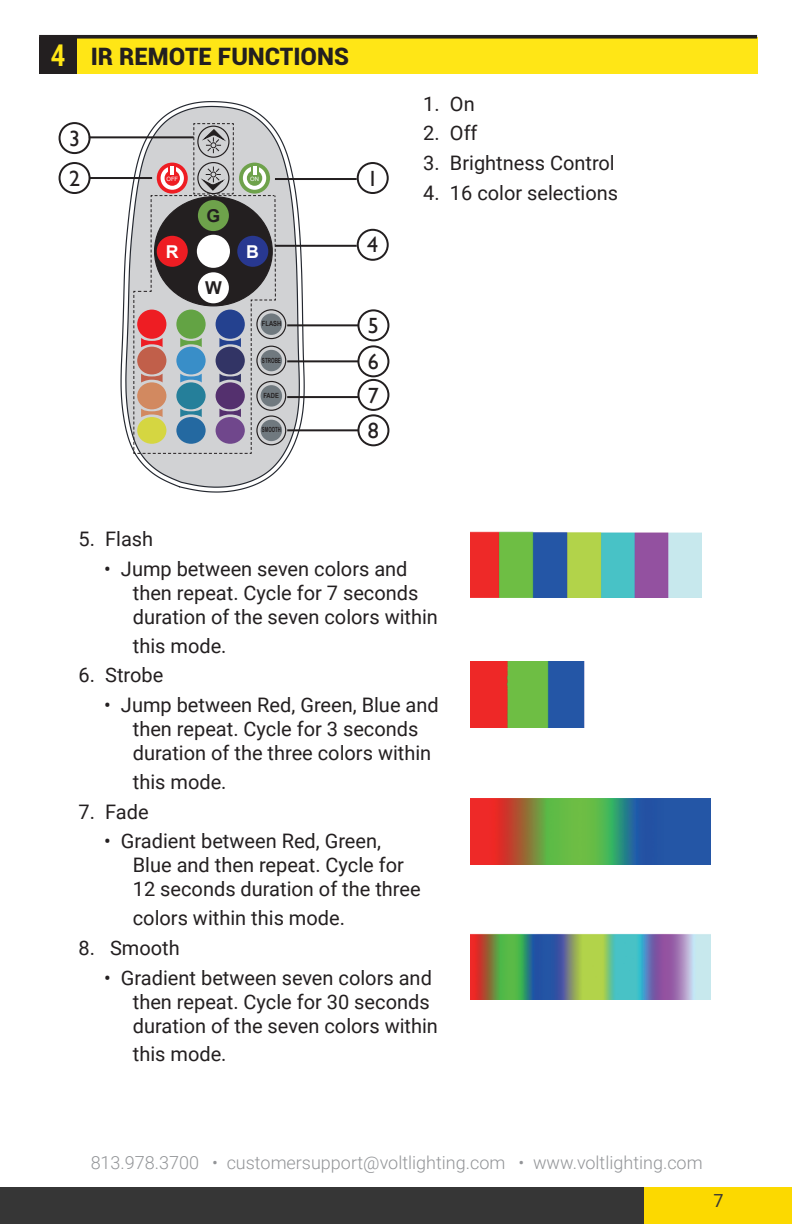
<style>
.page{position:relative;width:792px;height:1224px;background:#fff}
.page>*{position:absolute;margin:0;border:0;box-sizing:border-box;transform-origin:0 0}
.spec_numbers{font:700 30px "Roboto";color:#ffe616;scale:.84 1}
.t1{font:900 24px "Roboto";color:#231f20}
.t2{font:22px "Gill Sans";color:#231f20}
.t3{font:20px/24px "Roboto";color:#231f20}
.copyright{font:300 18px "Roboto";color:#939598}
.t4{font:18px "Roboto";color:#363636}
.t5{font:700 17.8px "Arial";color:#fff}
.t6{font:700 17.8px "Arial";color:#231f20}
.t7{font:700 7px "Arial Narrow";color:#231f20}
.t8{font:700 7px "Arial Narrow";color:#231f20;scale:.75 1}
.t9{font:700 7px "Arial Narrow";color:#231f20;scale:.79 1}
.t10{font:6px "Arial";color:#fff}
</style>
<div class="page">
<div style="left:1px;top:1188px;width:644px;height:36px;background:#363636"></div>
<div style="left:645px;top:1188px;width:147px;height:36px;background:#fcd900"></div>
<div style="left:46px;top:37px;width:711px;height:37px;background:#ffe616"></div>
<div style="left:39px;top:37px;width:38px;height:37px;background:#231f20"></div>
<div style="left:39px;top:35px;width:718px;height:4px;border:2px solid #231f20"></div>
<svg style="left:120px;top:101px;width:185px;height:392px"></svg>
<div style="left:256px;top:309px;width:30px;height:30px;border:1px solid #231f20;border-radius:50%"></div>
<div style="left:261px;top:313px;width:21px;height:22px;background:#70797f;border-radius:50%"></div>
<div style="left:256px;top:381px;width:30px;height:30px;border:1px solid #231f20;border-radius:50%"></div>
<div style="left:261px;top:385px;width:21px;height:22px;background:#70797f;border-radius:50%"></div>
<div style="left:256px;top:415px;width:30px;height:30px;border:1px solid #231f20;border-radius:50%"></div>
<div style="left:261px;top:420px;width:21px;height:21px;background:#70797f;border-radius:50%"></div>
<div style="left:256px;top:346px;width:30px;height:30px;border:1px solid #231f20;border-radius:50%"></div>
<div style="left:261px;top:350px;width:21px;height:21px;background:#70797f;border-radius:50%"></div>
<hr style="left:89px;top:136px;width:105px;height:2px;background:#231f20">
<hr style="left:287px;top:324px;width:71px;height:2px;background:#231f20">
<hr style="left:275px;top:245px;width:82px;height:2px;background:#231f20">
<hr style="left:275px;top:178px;width:82px;height:2px;background:#231f20">
<hr style="left:90px;top:177px;width:62px;height:2px;background:#231f20">
<hr style="left:287px;top:360px;width:71px;height:2px;background:#231f20">
<hr style="left:287px;top:396px;width:71px;height:2px;background:#231f20">
<hr style="left:287px;top:429px;width:71px;height:2px;background:#231f20">
<div style="left:59px;top:162px;width:32px;height:32px;border:2px solid #231f20;border-radius:50%"></div>
<div style="left:59px;top:122px;width:32px;height:32px;border:2px solid #231f20;border-radius:50%"></div>
<div style="left:357px;top:229px;width:32px;height:32px;border:2px solid #231f20;border-radius:50%"></div>
<div style="left:357px;top:162px;width:32px;height:32px;border:2px solid #231f20;border-radius:50%"></div>
<div style="left:357px;top:309px;width:32px;height:32px;border:2px solid #231f20;border-radius:50%"></div>
<div style="left:357px;top:345px;width:32px;height:32px;border:2px solid #231f20;border-radius:50%"></div>
<div style="left:357px;top:379px;width:32px;height:32px;border:2px solid #231f20;border-radius:50%"></div>
<div style="left:357px;top:414px;width:32px;height:32px;border:2px solid #231f20;border-radius:50%"></div>
<svg style="left:133px;top:123px;width:143px;height:331px;background:#9b979a"></svg>
<img style="left:471px;top:531px;width:231px;height:66px">
<img style="left:471px;top:662px;width:114px;height:66px">
<img style="left:471px;top:799px;width:240px;height:66px">
<img style="left:471px;top:933px;width:240px;height:67px">
<p class="spec_numbers" style="left:51px;top:34px;width:19px">4</p>
<p class="t1" style="left:91px;top:39px;width:260px">IR REMOTE FUNCTIONS</p>
<p class="t2" style="left:69px;top:125px;width:12px">3</p>
<p class="t2" style="left:69px;top:165px;width:12px">2</p>
<p class="t10" style="left:166px;top:175px;width:13px">OFF</p>
<p class="t10" style="left:250px;top:175px;width:10px">ON</p>
<p class="t6" style="left:207px;top:203px;width:15px">G</p>
<p class="t5" style="left:166px;top:239px;width:14px">R</p>
<p class="t5" style="left:246px;top:239px;width:14px">B</p>
<p class="t6" style="left:205px;top:276px;width:18px">W</p>
<p class="t7" style="left:262px;top:318px;width:21px">FLASH</p>
<p class="t9" style="left:262px;top:355px;width:26px">STROBE</p>
<p class="t7" style="left:263px;top:390px;width:17px">FADE</p>
<p class="t8" style="left:262px;top:425px;width:27px">SMOOTH</p>
<p class="t2" style="left:367px;top:165px;width:12px">1</p>
<p class="t2" style="left:367px;top:232px;width:12px">4</p>
<p class="t2" style="left:368px;top:313px;width:12px">5</p>
<p class="t2" style="left:368px;top:349px;width:12px">6</p>
<p class="t2" style="left:368px;top:382px;width:12px">7</p>
<p class="t2" style="left:368px;top:418px;width:12px">8</p>
<p class="t3" style="left:423px;top:91px;width:53px">1. On</p>
<p class="t3" style="left:423px;top:120px;width:56px">2. Off</p>
<p class="t3" style="left:423px;top:150px;width:193px">3. Brightness Control</p>
<p class="t3" style="left:423px;top:180px;width:196px">4. 16 color selections</p>
<p class="t3" style="left:78px;top:526px;width:76px">5. Flash</p>
<p class="t3" style="left:133px;top:556px;width:307px;text-indent:-29px">• Jump between seven colors and then repeat. Cycle for 7 seconds duration of the seven colors within</p>
<p class="t3" style="left:133px;top:633px;width:95px">this mode.</p>
<p class="t3" style="left:78px;top:662px;width:86px">6. Strobe</p>
<p class="t3" style="left:133px;top:692px;width:307px;text-indent:-29px">• Jump between Red, Green, Blue and then repeat. Cycle for 3 seconds duration of the three colors within</p>
<p class="t3" style="left:133px;top:769px;width:95px">this mode.</p>
<p class="t3" style="left:78px;top:799px;width:72px">7. Fade</p>
<p class="t3" style="left:133px;top:829px;width:289px;text-indent:-29px">• Gradient between Red, Green,<br>Blue and then repeat. Cycle for<br>12 seconds duration of the three</p>
<p class="t3" style="left:133px;top:905px;width:214px">colors within this mode.</p>
<p class="t3" style="left:78px;top:935px;width:103px">8. Smooth</p>
<p class="t3" style="left:133px;top:965px;width:307px;text-indent:-29px">• Gradient between seven colors and then repeat. Cycle for 30 seconds duration of the seven colors within</p>
<p class="t3" style="left:133px;top:1042px;width:95px">this mode.</p>
<p class="copyright" style="left:91px;top:1150px;width:613px">813.978.3700 • customersupport@voltlighting.com • www.voltlighting.com</p>
<p class="t4" style="left:714px;top:1188px;width:12px">7</p>
</div>
